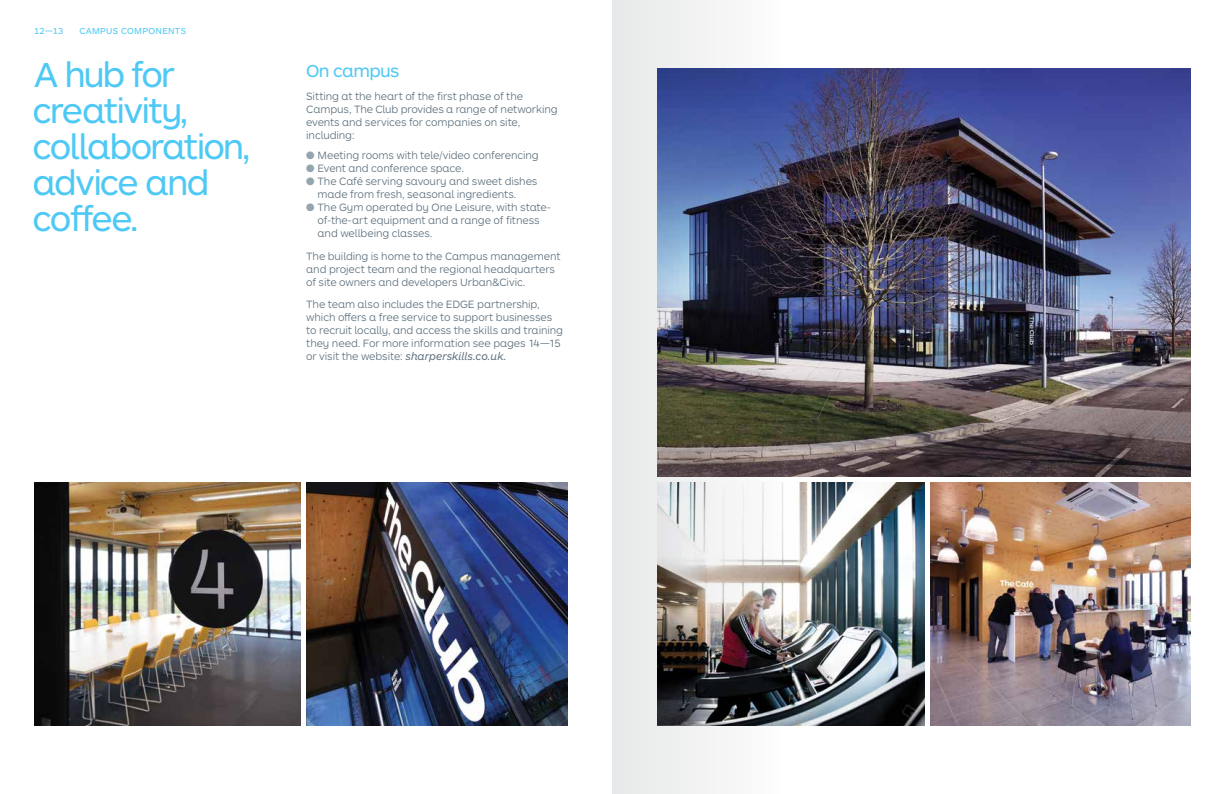
<style>
.page{position:relative;width:1225px;height:794px;background:#fff}
.page>*{position:absolute;margin:0;border:0;box-sizing:border-box;transform-origin:0 0}
.t1{font:36px/36px "ARS Maquette Pro";letter-spacing:-.05em;color:#4ec9f5}
.t2{font:18px "ARS Maquette Pro";letter-spacing:-.035em;color:#4ec9f5}
.t3{font:300 11px/13px "ARS Maquette Pro";letter-spacing:-.01em;color:#5c6f7c}
.t4{font:9px "ARS Maquette Pro";letter-spacing:.03em;color:#4ec9f5}
.s1{color:#95a5b0}
.s2{font-weight:400;font-style:italic}
</style>
<div class="page">
<img style="left:782px;top:68px;width:409px;height:408px">
<img style="left:306px;top:482px;width:261px;height:244px">
<img style="left:34px;top:482px;width:266px;height:244px">
<img style="left:930px;top:482px;width:261px;height:244px">
<img style="left:782px;top:482px;width:142px;height:244px">
<img style="left:612px;top:0;width:170px;height:794px">
<p class="t4" style="left:34px;top:25px;width:31px">12—13</p>
<p class="t4" style="left:79px;top:25px;width:108px">CAMPUS COMPONENTS</p>
<h1 class="t1" style="left:33px;top:55px;width:220px">A hub for creativity, collaboration, advice and coffee.</h1>
<h2 class="t2" style="left:306px;top:60px;width:95px">On campus</h2>
<p class="t3" style="left:306px;top:89px;width:253px">Sitting at the heart of the first phase of the Campus, The Club provides a range of networking events and services for companies on site, including:</p>
<p class="t3" style="left:306px;top:148px;width:234px"><span class="s1">●</span> Meeting rooms with tele/video conferencing</p>
<p class="t3" style="left:306px;top:161px;width:159px"><span class="s1">●</span> Event and conference space.</p>
<p class="t3" style="left:317px;top:174px;width:221px;text-indent:-11px"><span class="s1">●</span> The Café serving savoury and sweet dishes made from fresh, seasonal ingredients.</p>
<p class="t3" style="left:317px;top:200px;width:235px;text-indent:-11px"><span class="s1">●</span> The Gym operated by One Leisure, with state&shy;of-the-art equipment and a range of fitness and wellbeing classes.</p>
<p class="t3" style="left:306px;top:249px;width:256px">The building is home to the Campus management and project team and the regional headquarters of site owners and developers Urban&amp;Civic.</p>
<p class="t3" style="left:306px;top:297px;width:258px">The team also includes the EDGE partnership, which offers a free service to support businesses to recruit locally, and access the skills and training they need. For more information see pages 14—15 or visit the website: <span class="s2">sharperskills.co.uk.</span></p>
</div>
